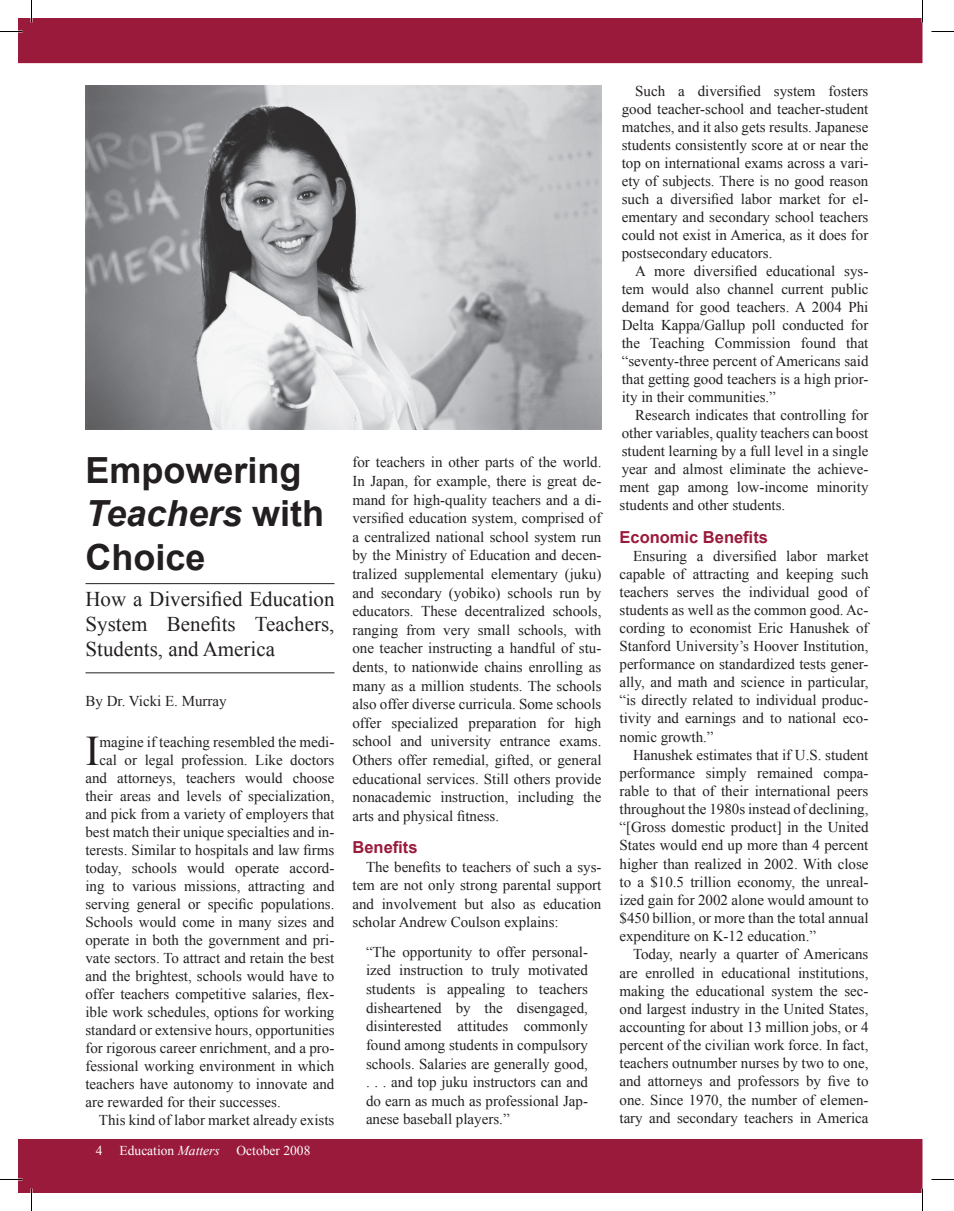
<style>
.page{position:relative;width:954px;height:1211px;background:#fff}
.page>*{position:absolute;margin:0;border:0;box-sizing:border-box;transform-origin:0 0}
.t1{font:42.15px "Times New Roman";color:#231f20}
.t2{font:700 36px/43.2px "Arial";color:#231f20}
.t3{font:21px/25.2px "Times New Roman";color:#231f20;text-align:justify}
.t4{font:700 16.5px "Arial";color:#9a1a3b}
.t5{font:15px/18.6px "Times New Roman";color:#231f20;text-align:justify}
.t6{font:13.5px "Times New Roman";color:#fff}
.s1{font-style:italic}
</style>
<div class="page">
<div style="left:19px;top:1139px;width:903px;height:53px;background:#9a1a3b"></div>
<div style="left:19px;top:19px;width:903px;height:43px;background:#9a1a3b"></div>
<div style="left:18px;top:18px;width:904px;height:45px;border:2px solid #9a1a3b"></div>
<hr style="left:86px;top:583px;width:248px;height:1px;background:#231f20">
<hr style="left:86px;top:672px;width:248px;height:1px;background:#231f20">
<img style="left:86px;top:86px;width:516px;height:344px">
<hr style="left:0;top:1178px;width:22px;height:2px;background:#fff">
<svg style="left:0;top:31px;width:22px;height:1px"></svg>
<svg style="left:932px;top:31px;width:22px;height:1px"></svg>
<svg style="left:0;top:1179px;width:22px;height:1px"></svg>
<svg style="left:932px;top:1179px;width:22px;height:1px"></svg>
<svg style="left:31px;top:0;width:1px;height:22px"></svg>
<svg style="left:31px;top:1188px;width:1px;height:22px"></svg>
<svg style="left:922px;top:0;width:1px;height:22px"></svg>
<svg style="left:922px;top:1188px;width:1px;height:22px"></svg>
<h2 class="t2" style="left:86px;top:449px;width:240px">Empowering<br><span class="s1">Teachers</span> with<br>Choice</h2>
<h3 class="t3" style="left:86px;top:585px;width:251px">How a Diversified Education System Benefits Teachers, Students, and America</h3>
<p class="t5" style="left:86px;top:691px;width:143px">By Dr. Vicki E. Murray</p>
<h1 class="t1" style="left:86px;top:726px;width:16px">I</h1>
<p class="t5" style="left:100px;top:732px;width:236px">magine if teaching resembled the medi-</p>
<p class="t5" style="left:100px;top:750px;width:236px">cal or legal profession. Like doctors</p>
<p class="t5" style="left:85px;top:768px;width:251px">and attorneys, teachers would choose</p>
<p class="t5" style="left:85px;top:786px;width:251px">their areas and levels of specialization,</p>
<p class="t5" style="left:85px;top:804px;width:250px">and pick from a variety of employers that</p>
<p class="t5" style="left:85px;top:822px;width:250px">best match their unique specialties and in-</p>
<p class="t5" style="left:85px;top:840px;width:250px">terests. Similar to hospitals and law firms</p>
<p class="t5" style="left:85px;top:858px;width:251px">today, schools would operate accord-</p>
<p class="t5" style="left:85px;top:876px;width:251px">ing to various missions, attracting and</p>
<p class="t5" style="left:85px;top:894px;width:251px">serving general or specific populations.</p>
<p class="t5" style="left:85px;top:912px;width:250px">Schools would come in many sizes and</p>
<p class="t5" style="left:85px;top:930px;width:250px">operate in both the government and pri-</p>
<p class="t5" style="left:85px;top:948px;width:250px">vate sectors. To attract and retain the best</p>
<p class="t5" style="left:85px;top:966px;width:250px">and the brightest, schools would have to</p>
<p class="t5" style="left:85px;top:984px;width:251px">offer teachers competitive salaries, flex-</p>
<p class="t5" style="left:85px;top:1002px;width:250px">ible work schedules, options for working</p>
<p class="t5" style="left:85px;top:1020px;width:251px">standard or extensive hours, opportunities</p>
<p class="t5" style="left:85px;top:1038px;width:250px">for rigorous career enrichment, and a pro-</p>
<p class="t5" style="left:85px;top:1056px;width:250px">fessional working environment in which</p>
<p class="t5" style="left:85px;top:1074px;width:251px">teachers have autonomy to innovate and</p>
<p class="t5" style="left:85px;top:1092px;width:197px">are rewarded for their successes.</p>
<p class="t5" style="left:99px;top:1110px;width:237px">This kind of labor market already exists</p>
<p class="t6" style="left:96px;top:1142px;width:8px">4</p>
<p class="t6" style="left:120px;top:1142px;width:192px">Education <span class="s1">Matters</span> October 2008</p>
<p class="t5" style="left:352px;top:453px;width:251px">for teachers in other parts of the world.<br>In Japan, for example, there is great de&shy;mand for high-quality teachers and a di&shy;versified education system, comprised of a centralized national school system run by the Ministry of Education and decen&shy;tralized supplemental elementary (juku) and secondary (yobiko) schools run by educators. These decentralized schools, ranging from very small schools, with one teacher instructing a handful of stu&shy;dents, to nationwide chains enrolling as many as a million students. The schools also offer diverse curricula. Some schools offer specialized preparation for high school and university entrance exams.<br>Others offer remedial, gifted, or general educational services. Still others provide nonacademic instruction, including the arts and physical fitness.</p>
<p class="t4" style="left:352px;top:838px;width:67px">Benefits</p>
<p class="t5" style="left:352px;top:857px;width:251px;text-indent:14px">The benefits to teachers of such a sys&shy;tem are not only strong parental support and involvement but also as education scholar Andrew Coulson explains:</p>
<p class="t5" style="left:366px;top:942px;width:224px">“The opportunity to offer personal&shy;ized instruction to truly motivated students is appealing to teachers disheartened by the disengaged, disinterested attitudes commonly found among students in compulsory schools. Salaries are generally good, . . . and top juku instructors can and do earn as much as professional Jap&shy;anese baseball players.”</p>
<p class="t5" style="left:622px;top:82px;width:248px;line-height:18px;text-indent:14px">Such a diversified system fosters good teacher-school and teacher-student matches, and it also gets results. Japanese students consistently score at or near the top on international exams across a vari&shy;ety of subjects. There is no good reason such a diversified labor market for el&shy;ementary and secondary school teachers could not exist in America, as it does for postsecondary educators.</p>
<p class="t5" style="left:622px;top:262px;width:248px;line-height:18px;text-indent:14px">A more diversified educational sys&shy;tem would also channel current public demand for good teachers. A 2004 Phi Delta Kappa/Gallup poll conducted for the Teaching Commission found that “seventy-three percent of Americans said that getting good teachers is a high prior&shy;ity in their communities.”</p>
<p class="t5" style="left:620px;top:406px;width:251px;line-height:18px;text-indent:16px">Research indicates that controlling for other variables, quality teachers can boost student learning by a full level in a single year and almost eliminate the achieve&shy;ment gap among low-income minority students and other students.</p>
<p class="t4" style="left:620px;top:528px;width:150px">Economic Benefits</p>
<p class="t5" style="left:620px;top:547px;width:251px;line-height:18px;text-indent:14px">Ensuring a diversified labor market capable of attracting and keeping such teachers serves the individual good of students as well as the common good. Ac&shy;cording to economist Eric Hanushek of Stanford University’s Hoover Institution, performance on standardized tests gener&shy;ally, and math and science in particular, “is directly related to individual produc&shy;tivity and earnings and to national eco&shy;nomic growth.”</p>
<p class="t5" style="left:620px;top:745px;width:251px;line-height:18.1px;text-indent:14px">Hanushek estimates that if U.S. student performance simply remained compa&shy;rable to that of their international peers throughout the 1980s instead of declining, “[Gross domestic product] in the United States would end up more than 4 percent higher than realized in 2002. With close to a $10.5 trillion economy, the unreal&shy;ized gain for 2002 alone would amount to $450 billion, or more than the total annual expenditure on K-12 education.”</p>
<p class="t5" style="left:620px;top:945px;width:251px;line-height:18.1px;text-indent:14px">Today, nearly a quarter of Americans are enrolled in educational institutions, making the educational system the sec&shy;ond largest industry in the United States, accounting for about 13 million jobs, or 4 percent of the civilian work force. In fact, teachers outnumber nurses by two to one, and attorneys and professors by five to one. Since 1970, the number of elemen&shy;tary and secondary teachers in America</p>
</div>
